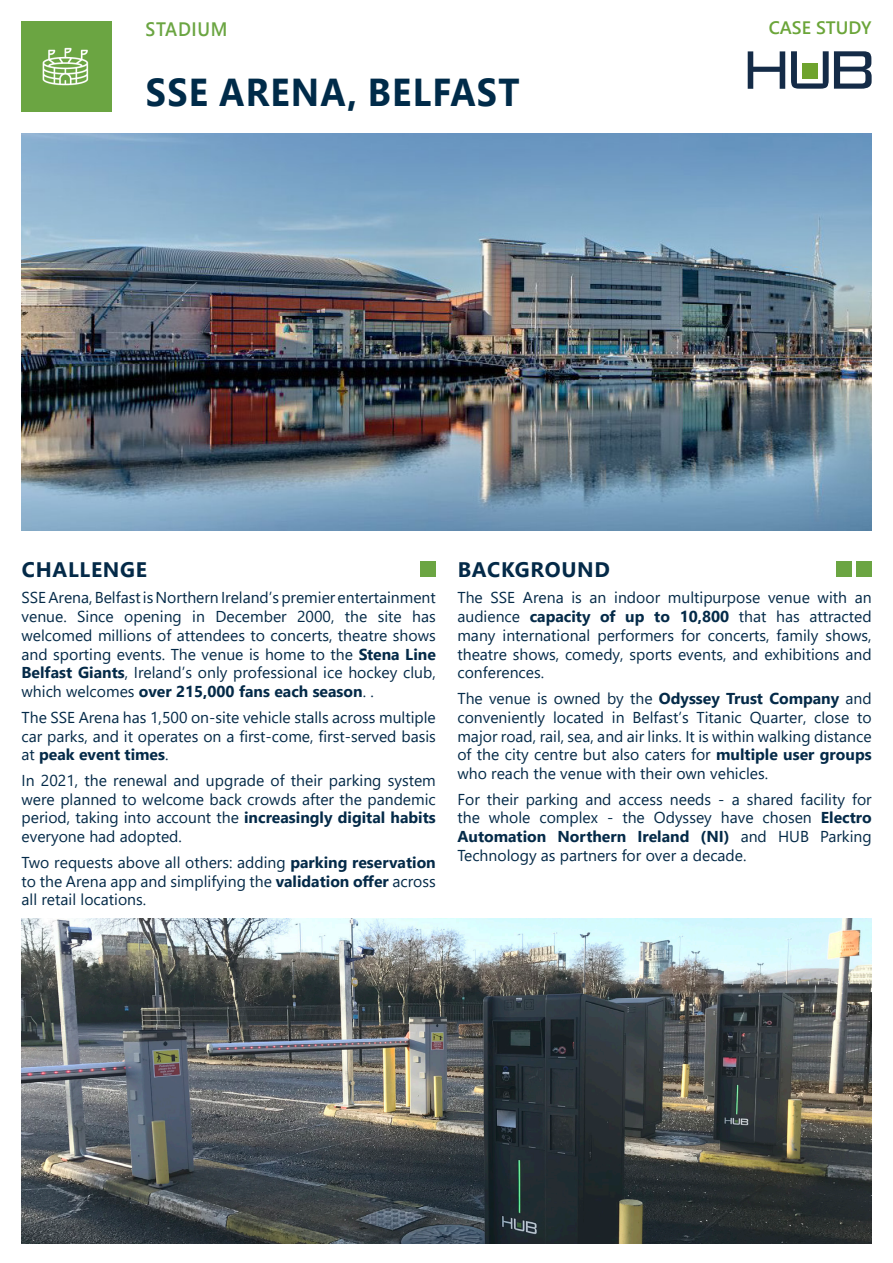
<style>
.page{position:relative;width:893px;height:1263px;background:#fff}
.page>*{position:absolute;margin:0;border:0;box-sizing:border-box;transform-origin:0 0}
.t1{font:700 38.85px "Segoe UI";letter-spacing:.035em;color:#002b49;scale:.93 1}
.Titolo_sezione__riquadro_colorato{font:700 21px "Segoe UI";letter-spacing:.035em;color:#042a48}
.t2{font:600 19.5px "Segoe UI";letter-spacing:.035em;color:#6ba542;scale:.93 1}
.t3{font:600 18px "Segoe UI";color:#6ba539}
.Testo_Riquadri{font:15.75px/18.9px "Segoe UI";color:#042a48;text-align:justify}
.s1{font-weight:700}
</style>
<div class="page">
<div style="left:421px;top:561px;width:15px;height:15px;background:#6ba542"></div>
<div style="left:856px;top:561px;width:16px;height:15px;background:#6ba542"></div>
<div style="left:836px;top:561px;width:15px;height:15px;background:#6ba542"></div>
<div style="left:22px;top:21px;width:90px;height:90px;background:#6ba542"></div>
<img style="left:42px;top:47px;width:47px;height:39px">
<svg style="left:748px;top:51px;width:37px;height:38px"></svg>
<svg style="left:791px;top:51px;width:81px;height:38px"></svg>
<div style="left:802px;top:63px;width:16px;height:15px;background:#6ea32e"></div>
<img style="left:21px;top:918px;width:851px;height:326px">
<img style="left:22px;top:134px;width:850px;height:397px">
<p class="t2" style="left:146px;top:11px;width:89px">STADIUM</p>
<p class="t3" style="left:769px;top:11px;width:104px">CASE STUDY</p>
<p class="t1" style="left:146px;top:56px;width:403px">SSE ARENA, BELFAST</p>
<p class="Titolo_sezione__riquadro_colorato" style="left:22px;top:549px;width:127px">CHALLENGE</p>
<p class="Titolo_sezione__riquadro_colorato" style="left:458px;top:549px;width:154px">BACKGROUND</p>
<p class="Testo_Riquadri" style="left:22px;top:586px;width:416px">SSE Arena, Belfast is Northern Ireland’s premier entertainment venue. Since opening in December 2000, the site has welcomed millions of attendees to concerts, theatre shows and sporting events. The venue is home to the <span class="s1">Stena Line Belfast Giants</span>, Ireland’s only professional ice hockey club, which welcomes <span class="s1">over 215,000 fans each season</span>. .</p>
<p class="Testo_Riquadri" style="left:22px;top:706px;width:416px">The SSE Arena has 1,500 on-site vehicle stalls across multiple car parks, and it operates on a first-come, first-served basis at <span class="s1">peak event times</span>.</p>
<p class="Testo_Riquadri" style="left:22px;top:769px;width:416px">In 2021, the renewal and upgrade of their parking system were planned to welcome back crowds after the pandemic period, taking into account the <span class="s1">increasingly digital habits </span>everyone had adopted.</p>
<p class="Testo_Riquadri" style="left:22px;top:851px;width:416px">Two requests above all others: adding <span class="s1">parking reservation </span>to the Arena app and simplifying the <span class="s1">validation offer</span> across all retail locations.</p>
<p class="Testo_Riquadri" style="left:457px;top:586px;width:416px">The SSE Arena is an indoor multipurpose venue with an audience <span class="s1">capacity of up to 10,800</span> that has attracted many international performers for concerts, family shows, theatre shows, comedy, sports events, and exhibitions and conferences.</p>
<p class="Testo_Riquadri" style="left:457px;top:687px;width:416px">The venue is owned by the <span class="s1">Odyssey Trust Company</span> and conveniently located in Belfast’s Titanic Quarter, close to major road, rail, sea, and air links. It is within walking distance of the city centre but also caters for <span class="s1">multiple user groups </span>who reach the venue with their own vehicles.</p>
<p class="Testo_Riquadri" style="left:457px;top:788px;width:416px">For their parking and access needs - a shared facility for the whole complex - the Odyssey have chosen <span class="s1">Electro Automation Northern Ireland (NI)</span> and HUB Parking Technology as partners for over a decade.</p>
</div>
